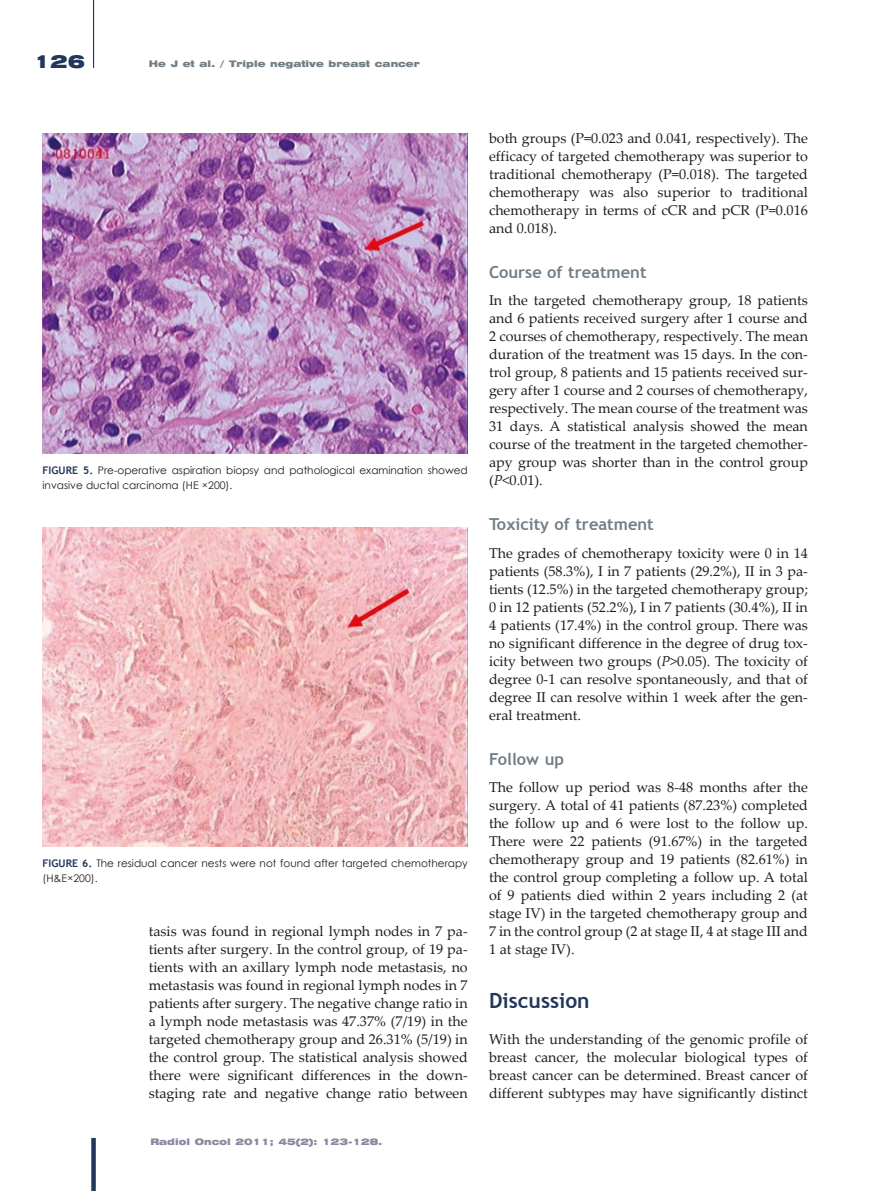
<style>
.page{position:relative;width:893px;height:1191px;background:#fff}
.page>*{position:absolute;margin:0;border:0;box-sizing:border-box;transform-origin:0 0}
.t1{font:700 21px "Trebuchet MS";color:#22375c}
.t2{font:18px "Swiss 721 Black Extended";color:#22375c}
.t3{font:700 16.5px "Trebuchet MS";color:#717e86}
.t4{font:14.25px/18px "Palatino Linotype";color:#1d1d1b;text-align:justify}
.t5{font:10.5px/15px "Century Gothic";color:#1d1d1b}
.t6{font:9px "Swiss 721 Black Extended";color:#717e86}
.t7{font:9px "Swiss 721 Black Extended";color:#8a89a1}
.s1{font-family:"Trebuchet MS";font-weight:700;color:#22375c}
.s2{font-style:italic}
</style>
<div class="page">
<div style="left:91px;top:1138px;width:5px;height:53px;background:#22375c"></div>
<hr style="left:93px;top:0;width:1px;height:68px;background:#22375c">
<img style="left:43px;top:134px;width:425px;height:319px">
<img style="left:43px;top:527px;width:425px;height:319px">
<p class="t2" style="left:33px;top:54px;width:53px">126</p>
<p class="t6" style="left:149px;top:60px;width:273px">He J et al. / Triple negative breast cancer</p>
<p class="t5" style="left:43px;top:462px;width:427px"><span class="s1">FIGURE 5.</span> Pre-operative aspiration biopsy and pathological examination showed invasive ductal carcinoma (HE ×200).</p>
<p class="t5" style="left:43px;top:855px;width:427px"><span class="s1">FIGURE 6.</span> The residual cancer nests were not found after targeted chemotherapy (H&amp;E×200).</p>
<p class="t4" style="left:149px;top:923px;width:320px">tasis was found in regional lymph nodes in 7 pa&shy;tients after surgery. In the control group, of 19 pa&shy;tients with an axillary lymph node metastasis, no metastasis was found in regional lymph nodes in 7 patients after surgery. The negative change ratio in a lymph node metastasis was 47.37% (7/19) in the targeted chemotherapy group and 26.31% (5/19) in the control group. The statistical analysis showed there were significant differences in the down&shy;staging rate and negative change ratio between</p>
<p class="t7" style="left:150px;top:1138px;width:234px">Radiol Oncol 2011; 45(2): 123-128.</p>
<p class="t4" style="left:489px;top:131px;width:320px">both groups (P=0.023 and 0.041, respectively). The efficacy of targeted chemotherapy was superior to traditional chemotherapy (P=0.018). The targeted chemotherapy was also superior to traditional chemotherapy in terms of cCR and pCR (P=0.016 and 0.018).</p>
<p class="t3" style="left:489px;top:263px;width:159px">Course of treatment</p>
<p class="t4" style="left:489px;top:293px;width:320px">In the targeted chemotherapy group, 18 patients and 6 patients received surgery after 1 course and 2 courses of chemotherapy, respectively. The mean duration of the treatment was 15 days. In the con&shy;trol group, 8 patients and 15 patients received sur&shy;gery after 1 course and 2 courses of chemotherapy, respectively. The mean course of the treatment was 31 days. A statistical analysis showed the mean course of the treatment in the targeted chemother&shy;apy group was shorter than in the control group (<span class="s2">P</span>&lt;0.01).</p>
<p class="t3" style="left:489px;top:515px;width:166px">Toxicity of treatment</p>
<p class="t4" style="left:489px;top:545px;width:320px">The grades of chemotherapy toxicity were 0 in 14 patients (58.3%), I in 7 patients (29.2%), II in 3 pa&shy;tients (12.5%) in the targeted chemotherapy group; 0 in 12 patients (52.2%), I in 7 patients (30.4%), II in 4 patients (17.4%) in the control group. There was no significant difference in the degree of drug tox&shy;icity between two groups (<span class="s2">P</span>&gt;0.05). The toxicity of degree 0-1 can resolve spontaneously, and that of degree II can resolve within 1 week after the gen&shy;eral treatment.</p>
<p class="t3" style="left:489px;top:749px;width:77px">Follow up</p>
<p class="t4" style="left:489px;top:779px;width:320px">The follow up period was 8-48 months after the surgery. A total of 41 patients (87.23%) completed the follow up and 6 were lost to the follow up.<br>There were 22 patients (91.67%) in the targeted chemotherapy group and 19 patients (82.61%) in the control group completing a follow up. A total of 9 patients died within 2 years including 2 (at stage IV) in the targeted chemotherapy group and 7 in the control group (2 at stage II, 4 at stage III and 1 at stage IV).</p>
<h1 class="t1" style="left:489px;top:988px;width:102px">Discussion</h1>
<p class="t4" style="left:489px;top:1031px;width:320px">With the understanding of the genomic profile of breast cancer, the molecular biological types of breast cancer can be determined. Breast cancer of different subtypes may have significantly distinct</p>
</div>
